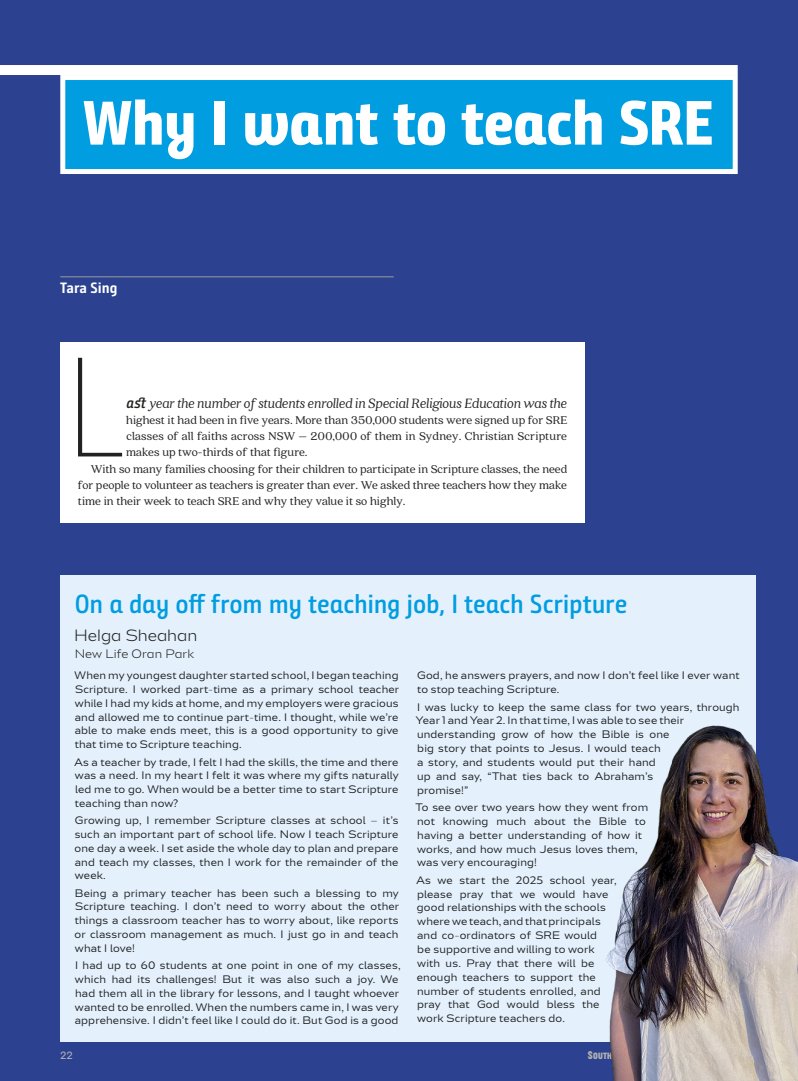
<style>
.page{position:relative;width:798px;height:1081px;background:#fff}
.page>*{position:absolute;margin:0;border:0;box-sizing:border-box;transform-origin:0 0}
.F_Body_-first_par{font:100 141.62px "Bunday Sans";color:#222221}
.Feature_Headline_w{font:62.5px "Bunday Sans Extra Bold Up";letter-spacing:-.01em;color:#fff}
.SRE_heads{font:26.25px "Bunday Sans Semi Bold Up";letter-spacing:-.01em;color:#009de1}
.F_Body_-first_par-2{font:italic 15px "Quincy CF";color:#222221}
.Tintbox_Sub{font:300 15px "Bw Aleta No 10";letter-spacing:-.005em;color:#222221}
.Byline{font:700 15px "Bunday Sans";color:#fff}
.F_Body{font:12.5px/16.2px "Quincy CF";color:#222221;text-align:justify}
.F_Body_-first_par-3{font:12.5px/16.2px "Quincy CF";letter-spacing:.005em;color:#222221;text-align:justify}
.sub_sub{font:300 11.25px "Bw Aleta No 10";letter-spacing:.005em;color:#222221}
.t1{font:10px/13.9px "Bw Aleta No 20";letter-spacing:.015em;color:#222221}
.t2{font:300 10px "Cocogoose";color:#b1b1b0}
.s1{font-family:"Bunday Sans Semi Bold Up It";font-style:normal}
</style>
<div class="page">
<div style="left:0;top:0;width:797px;height:1081px;background:#2c4290"></div>
<hr style="left:60px;top:276px;width:333px;height:1px;background:#9c9b9b">
<div style="left:0;top:65px;width:737px;height:10px;background:#fff"></div>
<div style="left:60px;top:342px;width:525px;height:181px;background:#fff"></div>
<div style="left:60px;top:575px;width:695px;height:467px;background:#e4f1fd"></div>
<div style="left:63px;top:77px;width:672px;height:94px;background:#009de1"></div>
<div style="left:60px;top:75px;width:677px;height:99px;border:5px solid #fff"></div>
<img style="left:605px;top:718px;width:192px;height:363px">
<p class="Feature_Headline_w" style="left:83px;top:85px;width:632px">Why I want to teach SRE</p>
<p class="Byline" style="left:60px;top:278px;width:59px">Tara Sing</p>
<p class="F_Body_-first_par" style="left:65px;top:324px;width:63px">L</p>
<p class="F_Body_-first_par-2" style="left:127px;top:394px;width:442px"><span class="s1">ast</span> year the number of students enrolled in Special Religious Education was the</p>
<p class="F_Body_-first_par-3" style="left:126px;top:412px;width:443px">highest it had been in five years. More than 350,000 students were signed up for SRE classes of all faiths across NSW – 200,000 of them in Sydney. Christian Scripture makes up two-thirds of that figure.</p>
<p class="F_Body" style="left:78px;top:461px;width:490px;text-indent:13px">With so many families choosing for their children to participate in Scripture classes, the need for people to volunteer as teachers is greater than ever. We asked three teachers how they make time in their week to teach SRE and why they value it so highly.</p>
<p class="SRE_heads" style="left:75px;top:588px;width:554px">On a day off from my teaching job, I teach Scripture</p>
<p class="Tintbox_Sub" style="left:74px;top:626px;width:124px">Helga Sheahan</p>
<p class="sub_sub" style="left:75px;top:647px;width:121px">New Life Oran Park</p>
<p class="t1" style="left:75px;top:669px;width:326px;text-align:justify">When my youngest daughter started school, I began teaching Scripture. I worked part-time as a primary school teacher while I had my kids at home, and my employers were gracious and allowed me to continue part-time. I thought, while we’re able to make ends meet, this is a good opportunity to give that time to Scripture teaching.</p>
<p class="t1" style="left:74px;top:755px;width:326px;text-align:justify">As a teacher by trade, I felt I had the skills, the time and there was a need. In my heart I felt it was where my gifts naturally led me to go. When would be a better time to start Scripture teaching than now?</p>
<p class="t1" style="left:75px;top:814px;width:325px;text-align:justify">Growing up, I remember Scripture classes at school – it’s such an important part of school life. Now I teach Scripture one day a week. I set aside the whole day to plan and prepare and teach my classes, then I work for the remainder of the week.</p>
<p class="t1" style="left:75px;top:886px;width:326px;text-align:justify">Being a primary teacher has been such a blessing to my Scripture teaching. I don’t need to worry about the other things a classroom teacher has to worry about, like reports or classroom management as much. I just go in and teach what I love!</p>
<p class="t1" style="left:75px;top:958px;width:327px">I had up to 60 students at one point in one of my classes, which had its challenges! But it was also such a joy. We had them all in the library for lessons, and I taught whoever wanted to be enrolled. When the numbers came in, I was very apprehensive. I didn’t feel like I could do it. But God is a good</p>
<p class="t2" style="left:60px;top:1048px;width:14px">22</p>
<p class="t1" style="left:417px;top:669px;width:324px">God, he answers prayers, and now I don’t feel like I ever want to stop teaching Scripture.</p>
<p class="t1" style="left:416px;top:700px;width:325px">I was lucky to keep the same class for two years, through Year 1 and Year 2. In that time, I was able to see their understanding grow of how the Bible is one<br>big story that points to Jesus. I would teach<br>a story, and students would put their hand<br>up and say, “That ties back to Abraham’s<br>promise!”</p>
<p class="t1" style="left:415px;top:800px;width:234px">To see over two years how they went from not knowing much about the Bible to having a better understanding of how it works, and how much Jesus loves them, was very encouraging!</p>
<p class="t1" style="left:416px;top:873px;width:201px">As we start the 2025 school year, please pray that we would have good relationships with the schools where we teach, and that principals and co-ordinators of SRE would<br>be supportive and willing to work with us. Pray that there will be enough teachers to support the number of students enrolled, and pray that God would bless the work Scripture teachers do.</p>
</div>
